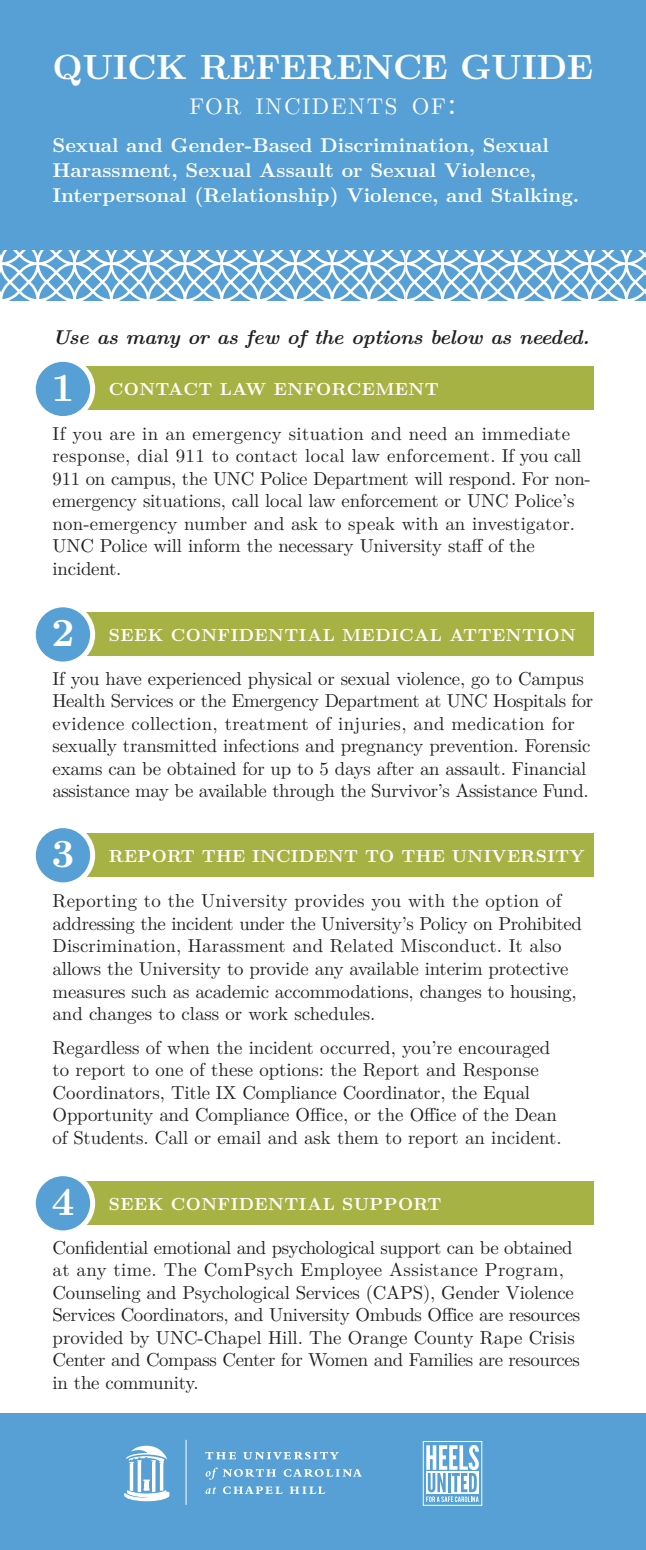
<style>
.page{position:relative;width:646px;height:1550px;background:#fff}
.page>*{position:absolute;margin:0;border:0;box-sizing:border-box;transform-origin:0 0}
.t1{font:700 40px "LM Roman 10";color:#fff}
.t2{font:700 35px "LM Roman 10";letter-spacing:-.015em;color:#fff}
.t3{font:22.75px "LM Roman 10";letter-spacing:.07em;color:#fff}
.t4{font:700 20px/25px "LM Roman 10";color:#fff}
.t5{font:italic 700 20px "LM Roman 10";letter-spacing:-.015em;color:#231f20}
.t6{font:18.75px/22.5px "LM Roman 10";letter-spacing:-.01em;color:#231f20}
.t7{font:700 17.5px "LM Roman 10";letter-spacing:.025em;color:#fff}
.s1{font-size:32.5px}
</style>
<div class="page">
<svg style="left:0;top:250px;width:645px;height:51px"></svg>
<div style="left:0;top:0;width:645px;height:250px;background:#56a0d5"></div>
<div style="left:0;top:1413px;width:645px;height:136px;background:#56a0d5"></div>
<div style="left:50px;top:367px;width:542px;height:43px;background:#a6b344"></div>
<div style="left:33px;top:359px;width:60px;height:59px;background:#56a0d5;border-radius:50%"></div>
<div style="left:31px;top:357px;width:64px;height:64px;border:5px solid #fff;border-radius:50%"></div>
<div style="left:50px;top:612px;width:542px;height:43px;background:#a6b344"></div>
<div style="left:33px;top:605px;width:60px;height:59px;background:#56a0d5;border-radius:50%"></div>
<div style="left:31px;top:602px;width:64px;height:64px;border:5px solid #fff;border-radius:50%"></div>
<div style="left:50px;top:833px;width:542px;height:43px;background:#a6b344"></div>
<div style="left:33px;top:825px;width:60px;height:60px;background:#56a0d5;border-radius:50%"></div>
<div style="left:31px;top:823px;width:64px;height:64px;border:5px solid #fff;border-radius:50%"></div>
<div style="left:50px;top:1181px;width:542px;height:43px;background:#a6b344"></div>
<div style="left:33px;top:1173px;width:60px;height:60px;background:#56a0d5;border-radius:50%"></div>
<div style="left:31px;top:1171px;width:64px;height:64px;border:5px solid #fff;border-radius:50%"></div>
<svg style="left:125px;top:1445px;width:44px;height:56px"></svg>
<hr style="left:185px;top:1439px;width:1px;height:65px;background:#fff">
<svg style="left:205px;top:1451px;width:31px;height:8px"></svg>
<svg style="left:243px;top:1451px;width:95px;height:8px"></svg>
<svg style="left:205px;top:1467px;width:71px;height:12px"></svg>
<svg style="left:283px;top:1469px;width:78px;height:7px"></svg>
<svg style="left:205px;top:1486px;width:11px;height:8px"></svg>
<svg style="left:223px;top:1486px;width:59px;height:8px"></svg>
<svg style="left:289px;top:1486px;width:36px;height:7px"></svg>
<svg style="left:426px;top:1445px;width:52px;height:57px"></svg>
<div style="left:422px;top:1441px;width:59px;height:64px;border:1px solid #fff"></div>
<h2 class="t2" style="left:52px;top:39px;width:542px">QUICK REFERENCE GUIDE</h2>
<p class="t3" style="left:189px;top:88px;width:268px">FOR INCIDENTS OF<span class="s1">:</span></p>
<p class="t4" style="left:52px;top:131px;width:527px">Sexual and Gender-Based Discrimination, Sexual<br>Harassment, Sexual Assault or Sexual Violence,<br>Interpersonal (Relationship) Violence, and Stalking.</p>
<p class="t5" style="left:52px;top:320px;width:538px">Use as many or as few of the options below as needed.</p>
<h1 class="t1" style="left:51px;top:355px;width:25px">1</h1>
<p class="t7" style="left:109px;top:376px;width:331px">CONTACT LAW ENFORCEMENT</p>
<p class="t6" style="left:52px;top:421px;width:539px">If you are in an emergency situation and need an immediate response, dial 911 to contact local law enforcement. If you call 911 on campus, the UNC Police Department will respond. For non&shy;emergency situations, call local law enforcement or UNC Police’s non-emergency number and ask to speak with an investigator.<br>UNC Police will inform the necessary University staff of the incident.</p>
<h1 class="t1" style="left:51px;top:601px;width:25px">2</h1>
<p class="t7" style="left:109px;top:621px;width:468px">SEEK CONFIDENTIAL MEDICAL ATTENTION</p>
<p class="t6" style="left:52px;top:666px;width:541px">If you have experienced physical or sexual violence, go to Campus Health Services or the Emergency Department at UNC Hospitals for evidence collection, treatment of injuries, and medication for sexually transmitted infections and pregnancy prevention. Forensic exams can be obtained for up to 5 days after an assault. Financial assistance may be available through the Survivor’s Assistance Fund.</p>
<h1 class="t1" style="left:51px;top:821px;width:25px">3</h1>
<p class="t7" style="left:109px;top:842px;width:477px">REPORT THE INCIDENT TO THE UNIVERSITY</p>
<p class="t6" style="left:52px;top:888px;width:530px">Reporting to the University provides you with the option of addressing the incident under the University’s Policy on Prohibited Discrimination, Harassment and Related Misconduct. It also allows the University to provide any available interim protective measures such as academic accommodations, changes to housing, and changes to class or work schedules.</p>
<p class="t6" style="left:52px;top:1034px;width:510px">Regardless of when the incident occurred, you’re encouraged to report to one of these options: the Report and Response Coordinators, Title IX Compliance Coordinator, the Equal Opportunity and Compliance Office, or the Office of the Dean of Students. Call or email and ask them to report an incident.</p>
<h1 class="t1" style="left:51px;top:1169px;width:25px">4</h1>
<p class="t7" style="left:109px;top:1190px;width:334px">SEEK CONFIDENTIAL SUPPORT</p>
<p class="t6" style="left:52px;top:1234px;width:528px">Confidential emotional and psychological support can be obtained at any time. The ComPsych Employee Assistance Program, Counseling and Psychological Services (CAPS), Gender Violence Services Coordinators, and University Ombuds Office are resources provided by UNC-Chapel Hill. The Orange County Rape Crisis Center and Compass Center for Women and Families are resources in the community.</p>
</div>
